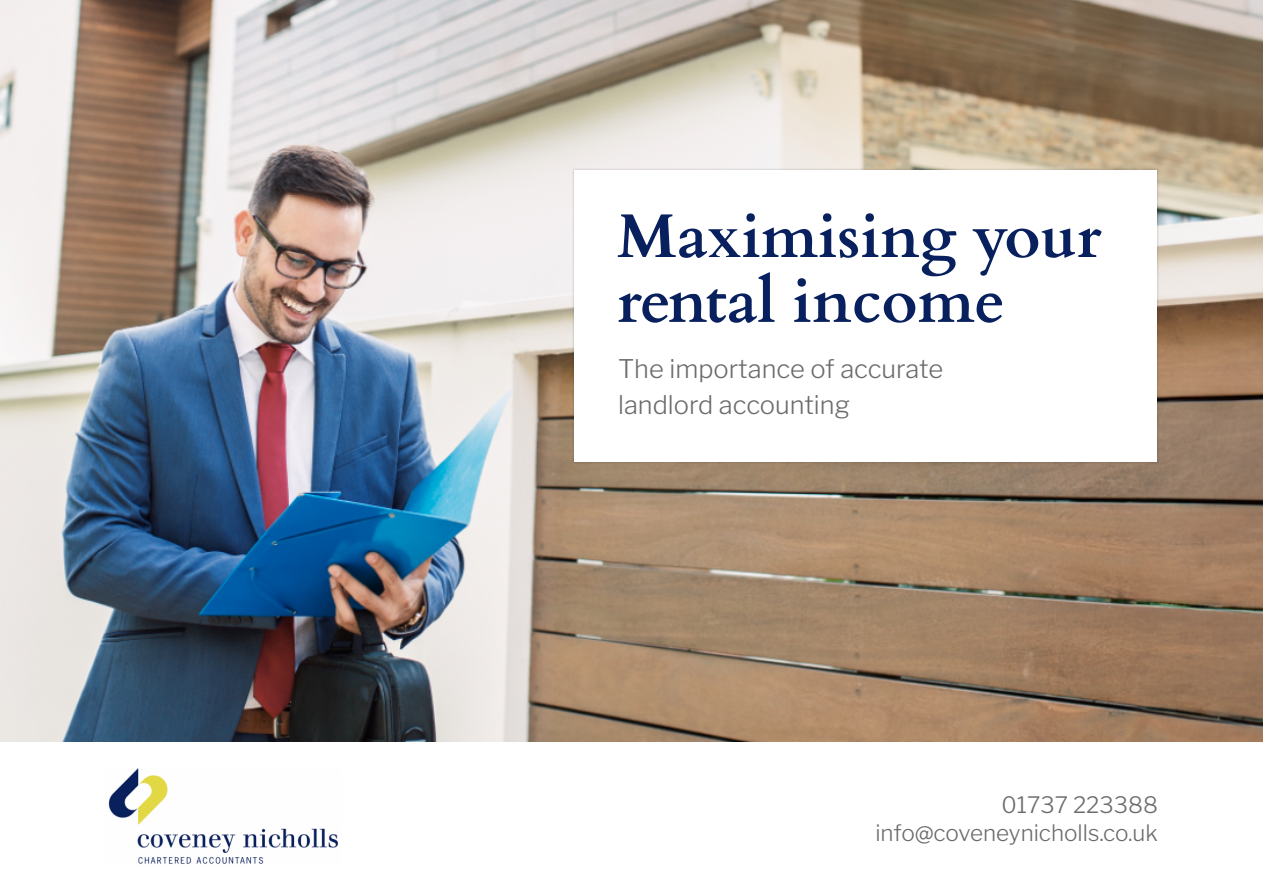
<style>
.page{position:relative;width:1263px;height:893px;background:#fff}
.page>*{position:absolute;margin:0;border:0;box-sizing:border-box;transform-origin:0 0}
.t1{font:700 61.8px/64.9px "Cardo";color:#08205e}
.t2{font:100 25.5px/36px "Libre Franklin";color:#6b6b6b}
.t3{font:100 22.5px/28.5px "Libre Franklin";color:#6b6b6b;text-align:right}
</style>
<div class="page">
<img style="left:0;top:0;width:1263px;height:741px">
<div style="left:572px;top:168px;width:587px;height:296px;background:#000;opacity:.2"></div>
<div style="left:574px;top:170px;width:583px;height:291px;background:#fff"></div>
<img style="left:108px;top:768px;width:230px;height:96px">
<h1 class="t1" style="left:617px;top:199px;width:486px">Maximising your rental income</h1>
<p class="t2" style="left:618px;top:349px;width:327px">The importance of accurate landlord accounting</p>
<p class="t3" style="left:875px;top:788px;width:284px">01737 223388 info@coveneynicholls.co.uk</p>
</div>
